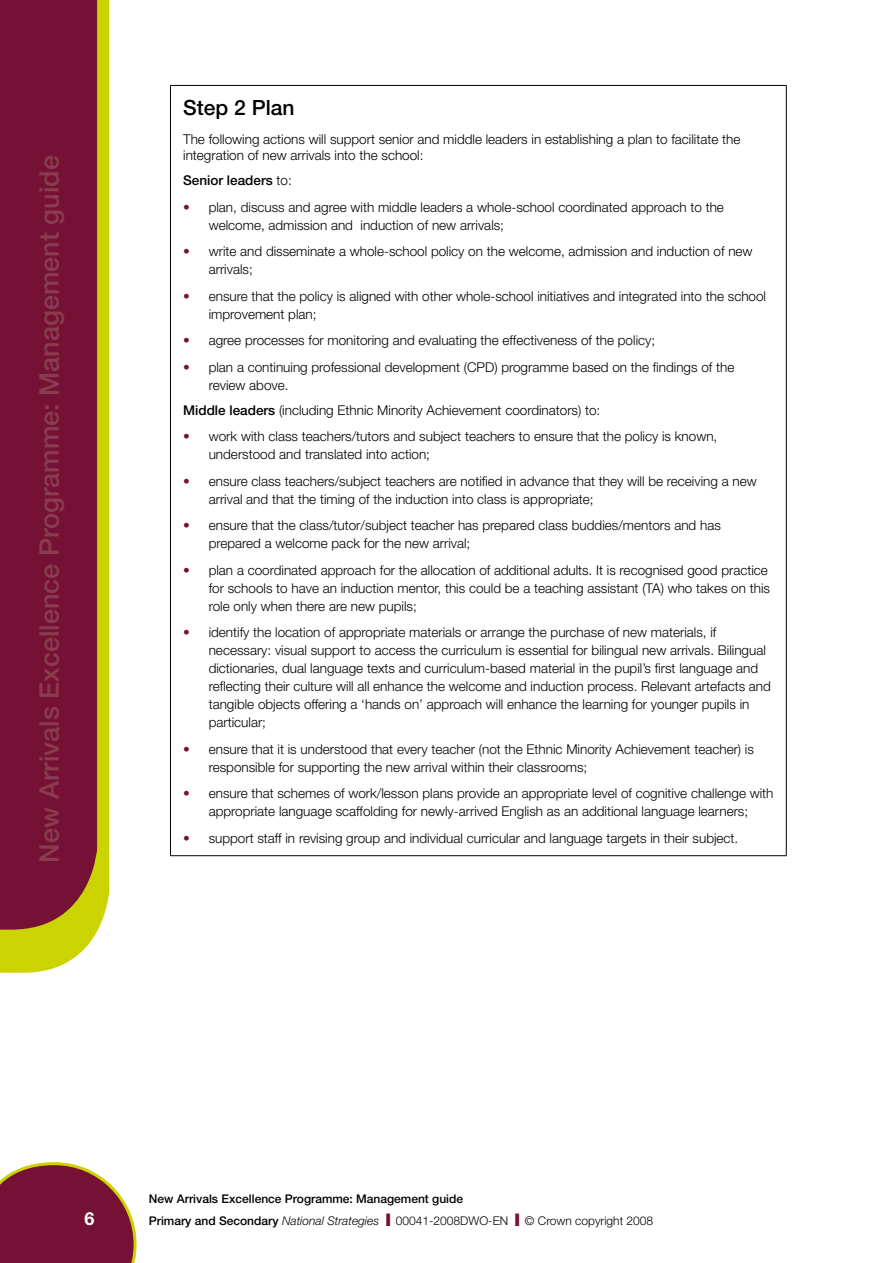
<style>
.page{position:relative;width:893px;height:1263px;background:#fff}
.page>*{position:absolute;margin:0;border:0;box-sizing:border-box;transform-origin:0 0}
.t1{font:500 27px "Helvetica Neue LT";color:#8a3b4e}
.t2{font:500 21px "Helvetica Neue LT";color:#000}
.t3{font:700 18px "Helvetica Neue LT";color:#fff}
.t4{font:300 13.5px/18px "Helvetica Neue LT";color:#000}
.t5{font:500 13.5px "Helvetica Neue LT";color:#000}
.t6{font:300 12px "Helvetica Neue LT";color:#000}
.t7{font:500 12px "Helvetica Neue LT";color:#000}
.s1{font-weight:300}
.s2{color:#751135}
.s3{font-weight:500}
.s4{font-style:italic}
</style>
<div class="page">
<svg style="left:0;top:1162px;width:137px;height:101px;background:#8b394d"></svg>
<svg style="left:0;top:0;width:109px;height:973px;background:#ced418"></svg>
<div style="left:0;top:0;width:97px;height:930px;background:#751135"></div>
<hr style="left:170px;top:85px;width:617px;height:1px;background:#000">
<hr style="left:170px;top:86px;width:1px;height:769px;background:#000">
<hr style="left:786px;top:86px;width:1px;height:769px;background:#000">
<hr style="left:170px;top:855px;width:617px;height:1px;background:#000">
<h1 class="t1" style="left:33px;top:862px;width:709px;rotate:-90deg">New Arrivals Excellence Programme: Management guide</h1>
<h2 class="t2" style="left:183px;top:95px;width:113px">Step 2 Plan</h2>
<p class="t4" style="left:183px;top:130px;width:559px;line-height:16.5px">The following actions will support senior and middle leaders in establishing a plan to facilitate the integration of new arrivals into the school:</p>
<p class="t5" style="left:183px;top:172px;width:110px">Senior leaders <span class="s1">to:</span></p>
<p class="t4" style="left:209px;top:198px;width:517px;text-indent:-26px"><span class="s2">•</span> plan, discuss and agree with middle leaders a whole-school coordinated approach to the welcome, admission and induction of new arrivals;</p>
<p class="t4" style="left:209px;top:242px;width:545px;text-indent:-26px"><span class="s2">•</span> write and disseminate a whole-school policy on the welcome, admission and induction of new arrivals;</p>
<p class="t4" style="left:209px;top:287px;width:559px;text-indent:-26px"><span class="s2">•</span> ensure that the policy is aligned with other whole-school initiatives and integrated into the school improvement plan;</p>
<p class="t4" style="left:183px;top:331px;width:473px"><span class="s2">•</span> agree processes for monitoring and evaluating the effectiveness of the policy;</p>
<p class="t4" style="left:209px;top:358px;width:527px;text-indent:-26px"><span class="s2">•</span> plan a continuing professional development (CPD) programme based on the findings of the review above.</p>
<p class="t4" style="left:183px;top:401px;width:419px"><span class="s3">Middle leaders</span> (including Ethnic Minority Achievement coordinators) to:</p>
<p class="t4" style="left:209px;top:427px;width:510px;text-indent:-26px"><span class="s2">•</span> work with class teachers/tutors and subject teachers to ensure that the policy is known, understood and translated into action;</p>
<p class="t4" style="left:209px;top:472px;width:549px;text-indent:-26px"><span class="s2">•</span> ensure class teachers/subject teachers are notified in advance that they will be receiving a new arrival and that the timing of the induction into class is appropriate;</p>
<p class="t4" style="left:209px;top:516px;width:514px;text-indent:-26px"><span class="s2">•</span> ensure that the class/tutor/subject teacher has prepared class buddies/mentors and has prepared a welcome pack for the new arrival;</p>
<p class="t4" style="left:209px;top:561px;width:563px;text-indent:-26px"><span class="s2">•</span> plan a coordinated approach for the allocation of additional adults. It is recognised good practice for schools to have an induction mentor, this could be a teaching assistant (TA) who takes on this role only when there are new pupils;</p>
<p class="t4" style="left:209px;top:623px;width:564px;text-indent:-26px"><span class="s2">•</span> identify the location of appropriate materials or arrange the purchase of new materials, if necessary: visual support to access the curriculum is essential for bilingual new arrivals. Bilingual dictionaries, dual language texts and curriculum-based material in the pupil’s first language and reflecting their culture will all enhance the welcome and induction process. Relevant artefacts and tangible objects offering a ‘hands on’ approach will enhance the learning for younger pupils in particular;</p>
<p class="t4" style="left:209px;top:740px;width:547px;text-indent:-26px"><span class="s2">•</span> ensure that it is understood that every teacher (not the Ethnic Minority Achievement teacher) is responsible for supporting the new arrival within their classrooms;</p>
<p class="t4" style="left:183px;top:784px;width:592px;text-align:center"><span class="s2">•</span> ensure that schemes of work/lesson plans provide an appropriate level of cognitive challenge with appropriate language scaffolding for newly-arrived English as an additional language learners;</p>
<p class="t4" style="left:183px;top:829px;width:557px"><span class="s2">•</span> support staff in revising group and individual curricular and language targets in their subject.</p>
<p class="t7" style="left:149px;top:1192px;width:316px">New Arrivals Excellence Programme: Management guide</p>
<h3 class="t3" style="left:85px;top:1207px;width:12px">6</h3>
<p class="t6" style="left:149px;top:1213px;width:506px"><span class="s3">Primary and Secondary</span> <span class="s4">National Strategies</span> <span class="s2">❙</span> 00041-2008DWO-EN <span class="s2">❙</span> © Crown copyright 2008</p>
</div>
